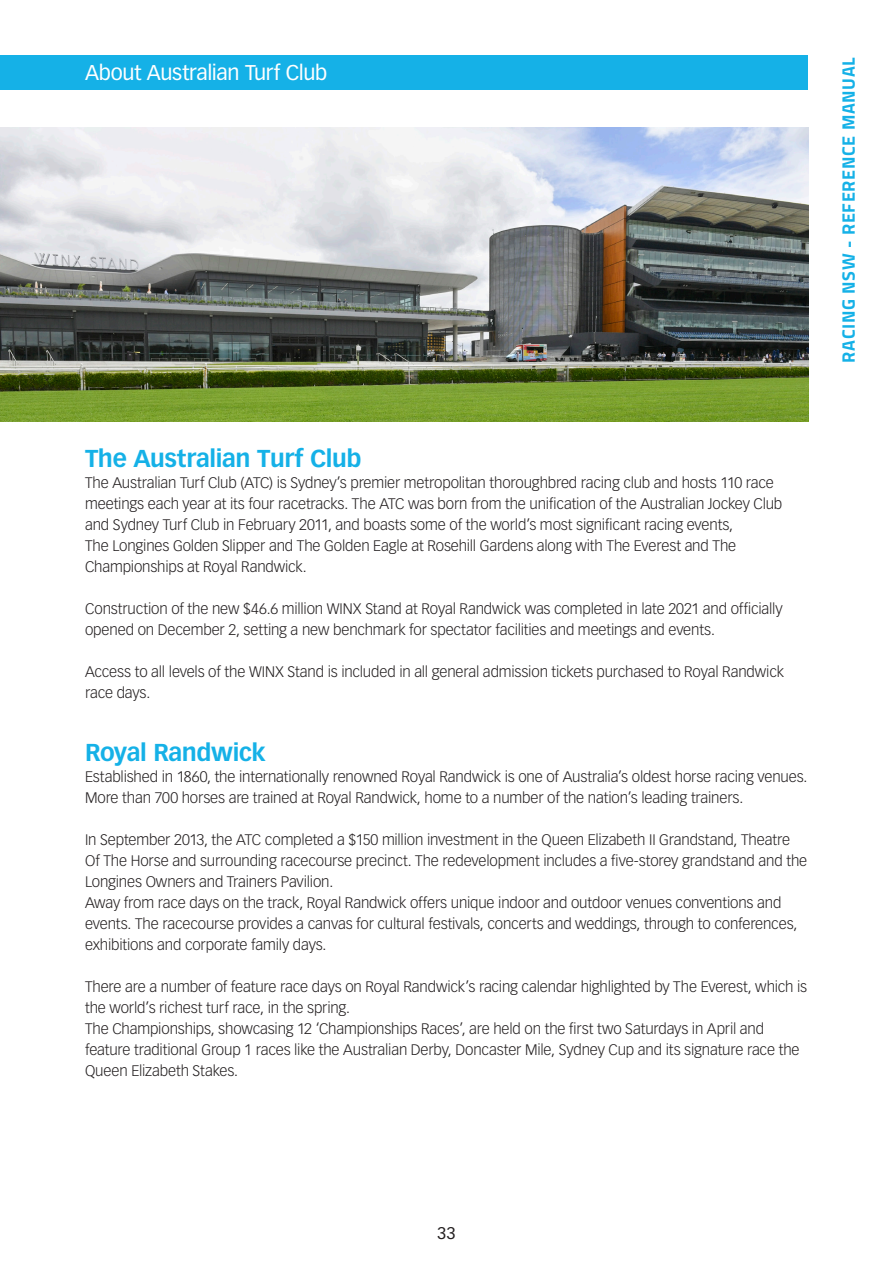
<style>
.page{position:relative;width:893px;height:1263px;background:#fff}
.page>*{position:absolute;margin:0;border:0;box-sizing:border-box;transform-origin:0 0}
.Subhead{font:700 24px "Vectora LT Std";letter-spacing:-.02em;color:#15b1e7}
.Subhead-2{font:21px "Vectora LT Std";letter-spacing:-.02em;color:#fff}
.t1{font:700 18px "Titillium";letter-spacing:.035em;color:#15b1e7}
.t2{font:16.5px "Vectora LT Std";color:#231f20}
.Body{font:300 15px/21px "Vectora LT Std";letter-spacing:-.01em;color:#231f20}
</style>
<div class="page">
<div style="left:0;top:56px;width:808px;height:34px;background:#15b1e7"></div>
<img style="left:0;top:128px;width:808px;height:294px">
<p class="Subhead-2" style="left:85px;top:60px;width:244px">About Australian Turf Club</p>
<p class="Subhead" style="left:85px;top:444px;width:278px">The Australian Turf Club</p>
<p class="Body" style="left:85px;top:473px;width:699px">The Australian Turf Club (ATC) is Sydney’s premier metropolitan thoroughbred racing club and hosts 110 race meetings each year at its four racetracks. The ATC was born from the unification of the Australian Jockey Club and Sydney Turf Club in February 2011, and boasts some of the world’s most significant racing events,<br>The Longines Golden Slipper and The Golden Eagle at Rosehill Gardens along with The Everest and The Championships at Royal Randwick.</p>
<p class="Body" style="left:85px;top:599px;width:699px">Construction of the new $46.6 million WINX Stand at Royal Randwick was completed in late 2021 and officially opened on December 2, setting a new benchmark for spectator facilities and meetings and events.</p>
<p class="Body" style="left:85px;top:662px;width:700px">Access to all levels of the WINX Stand is included in all general admission tickets purchased to Royal Randwick race days.</p>
<p class="Subhead" style="left:85px;top:738px;width:182px">Royal Randwick</p>
<p class="Body" style="left:85px;top:767px;width:724px">Established in 1860, the internationally renowned Royal Randwick is one of Australia’s oldest horse racing venues.</p>
<p class="Body" style="left:85px;top:788px;width:660px">More than 700 horses are trained at Royal Randwick, home to a number of the nation’s leading trainers.</p>
<p class="Body" style="left:85px;top:830px;width:724px">In September 2013, the ATC completed a $150 million investment in the Queen Elizabeth II Grandstand, Theatre<br>Of The Horse and surrounding racecourse precinct. The redevelopment includes a five-storey grandstand and the<br>Longines Owners and Trainers Pavilion.</p>
<p class="Body" style="left:85px;top:893px;width:714px">Away from race days on the track, Royal Randwick offers unique indoor and outdoor venues conventions and events. The racecourse provides a canvas for cultural festivals, concerts and weddings, through to conferences, exhibitions and corporate family days.</p>
<p class="Body" style="left:85px;top:977px;width:723px">There are a number of feature race days on Royal Randwick’s racing calendar highlighted by The Everest, which is the world’s richest turf race, in the spring.</p>
<p class="Body" style="left:85px;top:1019px;width:716px">The Championships, showcasing 12 ‘Championships Races’, are held on the first two Saturdays in April and feature traditional Group 1 races like the Australian Derby, Doncaster Mile, Sydney Cup and its signature race the<br>Queen Elizabeth Stakes.</p>
<p class="t1" style="left:835px;top:363px;width:307px;rotate:-90deg">RACING NSW - REFERENCE MANUAL</p>
<p class="t2" style="left:437px;top:1223px;width:20px">33</p>
</div>
